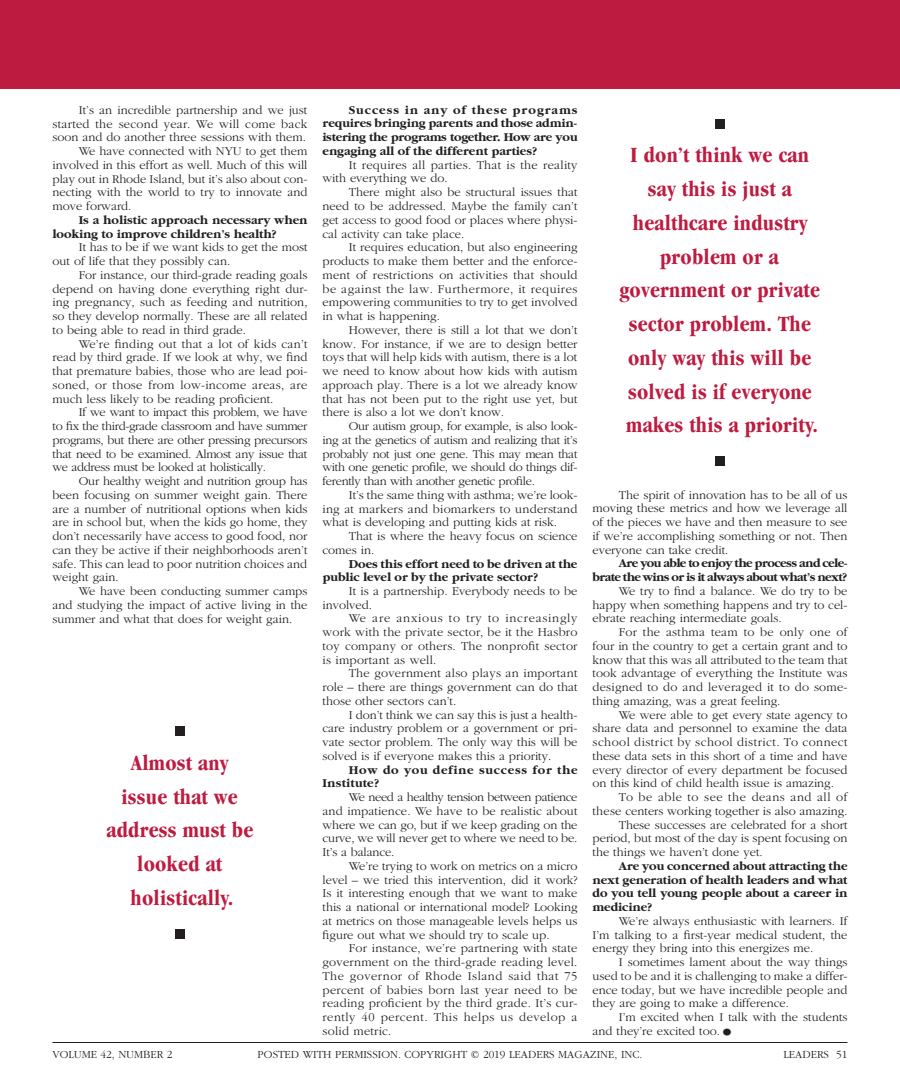
<style>
.page{position:relative;width:900px;height:1080px;background:#fff}
.page>*{position:absolute;margin:0;border:0;box-sizing:border-box;transform-origin:0 0}
.t1{font:700 condensed 22.5px/33.8px "Garamond";letter-spacing:.01em;color:#be1b40;text-align:center}
.t2{font:300 12.5px/13.8px "Garamond";color:#231f20;text-align:justify}
.t3{font:700 12.5px/13.8px "Garamond";color:#231f20}
.t4{font:300 12.5px/13.8px "Garamond";letter-spacing:.02em;color:#231f20}
.t5{font:700 12.5px/13.8px "Garamond";letter-spacing:-.04em;color:#231f20;text-align:right}
.t6{font:700 12.5px/13.8px "Garamond";letter-spacing:.06em;color:#231f20}
.t7{font:300 12.5px "Garamond";letter-spacing:.04em;color:#231f20}
.t8{font:300 11.25px "Garamond";color:#231f20}
.s1{font-size:22.5px}
</style>
<div class="page">
<div style="left:0;top:0;width:900px;height:89px;background:#be1b40"></div>
<div style="left:715px;top:119px;width:10px;height:10px;background:#231f20"></div>
<div style="left:715px;top:456px;width:10px;height:10px;background:#231f20"></div>
<div style="left:175px;top:726px;width:10px;height:10px;background:#231f20"></div>
<div style="left:175px;top:929px;width:10px;height:10px;background:#231f20"></div>
<hr style="left:52px;top:1042px;width:796px;height:1px;background:#231f20">
<p class="t2" style="left:79px;top:103px;width:230px">It’s an incredible partnership and we just</p>
<p class="t4" style="left:52px;top:117px;width:257px">started the second year. We will come back</p>
<p class="t2" style="left:52px;top:131px;width:255px">soon and do another three sessions with them.</p>
<p class="t2" style="left:79px;top:144px;width:230px">We have connected with NYU to get them</p>
<p class="t2" style="left:52px;top:158px;width:257px">involved in this effort as well. Much of this will</p>
<p class="t2" style="left:52px;top:172px;width:256px">play out in Rhode Island, but it’s also about con-</p>
<p class="t2" style="left:52px;top:186px;width:257px">necting with the world to try to innovate and</p>
<p class="t2" style="left:52px;top:199px;width:80px">move forward.</p>
<p class="t3" style="left:52px;top:213px;width:257px;text-indent:26px">Is a holistic approach necessary when looking to improve children’s health?</p>
<p class="t2" style="left:52px;top:241px;width:256px;text-indent:26px">It has to be if we want kids to get the most out of life that they possibly can.</p>
<p class="t2" style="left:52px;top:268px;width:257px;text-indent:26px">For instance, our third-grade reading goals depend on having done everything right dur&shy;ing pregnancy, such as feeding and nutrition, so they develop normally. These are all related to being able to read in third grade.</p>
<p class="t2" style="left:52px;top:337px;width:257px;text-indent:26px">We’re finding out that a lot of kids can’t read by third grade. If we look at why, we find that premature babies, those who are lead poi&shy;soned, or those from low-income areas, are much less likely to be reading proficient.</p>
<p class="t2" style="left:52px;top:406px;width:257px;text-indent:26px">If we want to impact this problem, we have to fix the third-grade classroom and have summer programs, but there are other pressing precursors that need to be examined. Almost any issue that we address must be looked at holistically.</p>
<p class="t2" style="left:52px;top:474px;width:257px;text-indent:26px">Our healthy weight and nutrition group has been focusing on summer weight gain. There are a number of nutritional options when kids are in school but, when the kids go home, they don’t necessarily have access to good food, nor can they be active if their neighborhoods aren’t safe. This can lead to poor nutrition choices and weight gain.</p>
<p class="t2" style="left:52px;top:584px;width:256px;text-indent:26px">We have been conducting summer camps and studying the impact of active living in the summer and what that does for weight gain.</p>
<h1 class="t1" style="left:107px;top:746px;width:148px">Almost any issue that we address must be looked at holistically.</h1>
<p class="t3" style="left:322px;top:103px;width:257px;text-align:justify;text-indent:26px">Success in any of these programs requires bringing parents and those admin&shy;istering the programs together. How are you engaging all of the different parties?</p>
<p class="t4" style="left:322px;top:158px;width:257px;text-indent:26px">It requires all parties. That is the reality with everything we do.</p>
<p class="t2" style="left:322px;top:186px;width:257px;text-indent:26px">There might also be structural issues that need to be addressed. Maybe the family can’t get access to good food or places where physi&shy;cal activity can take place.</p>
<p class="t2" style="left:322px;top:241px;width:257px;text-indent:26px">It requires education, but also engineering products to make them better and the enforce&shy;ment of restrictions on activities that should be against the law. Furthermore, it requires empowering communities to try to get involved in what is happening.</p>
<p class="t2" style="left:322px;top:323px;width:257px;text-indent:26px">However, there is still a lot that we don’t know. For instance, if we are to design better toys that will help kids with autism, there is a lot we need to know about how kids with autism approach play. There is a lot we already know that has not been put to the right use yet, but there is also a lot we don’t know.</p>
<p class="t2" style="left:322px;top:419px;width:257px;text-indent:26px">Our autism group, for example, is also look&shy;ing at the genetics of autism and realizing that it’s probably not just one gene. This may mean that with one genetic profile, we should do things dif&shy;ferently than with another genetic profile.</p>
<p class="t2" style="left:322px;top:488px;width:257px;text-indent:26px">It’s the same thing with asthma; we’re look&shy;ing at markers and biomarkers to understand what is developing and putting kids at risk.</p>
<p class="t2" style="left:322px;top:529px;width:256px;text-indent:26px">That is where the heavy focus on science comes in.</p>
<p class="t3" style="left:322px;top:557px;width:256px;text-indent:26px">Does this effort need to be driven at the public level or by the private sector?</p>
<p class="t2" style="left:322px;top:584px;width:257px;text-indent:26px">It is a partnership. Everybody needs to be involved.</p>
<p class="t2" style="left:322px;top:612px;width:257px;text-indent:26px">We are anxious to try to increasingly work with the private sector, be it the Hasbro toy company or others. The nonprofit sector is important as well.</p>
<p class="t2" style="left:322px;top:667px;width:257px;text-indent:26px">The government also plays an important role – there are things government can do that those other sectors can’t.</p>
<p class="t2" style="left:322px;top:708px;width:256px;text-indent:26px">I don’t think we can say this is just a health&shy;care industry problem or a government or pri&shy;vate sector problem. The only way this will be solved is if everyone makes this a priority.</p>
<p class="t6" style="left:322px;top:763px;width:257px;text-indent:26px">How do you define success for the<br>Institute?</p>
<p class="t2" style="left:322px;top:791px;width:257px;text-indent:26px">We need a healthy tension between patience and impatience. We have to be realistic about where we can go, but if we keep grading on the curve, we will never get to where we need to be.<br>It’s a balance.</p>
<p class="t2" style="left:322px;top:859px;width:257px;text-indent:26px">We’re trying to work on metrics on a micro level – we tried this intervention, did it work?<br>Is it interesting enough that we want to make this a national or international model? Looking at metrics on those manageable levels helps us figure out what we should try to scale up.</p>
<p class="t2" style="left:322px;top:942px;width:257px;text-indent:26px">For instance, we’re partnering with state government on the third-grade reading level.<br>The governor of Rhode Island said that 75 percent of babies born last year need to be reading proficient by the third grade. It’s cur&shy;rently 40 percent. This helps us develop a solid metric.</p>
<h1 class="t1" style="left:619px;top:138px;width:202px">I don’t think we can say this is just a healthcare industry problem or a government or private sector problem. The only way this will be solved is if everyone makes this a priority.</h1>
<p class="t2" style="left:593px;top:488px;width:257px;text-indent:26px">The spirit of innovation has to be all of us moving these metrics and how we leverage all of the pieces we have and then measure to see if we’re accomplishing something or not. Then everyone can take credit.</p>
<p class="t5" style="left:593px;top:557px;width:257px">Are you able to enjoy the process and cele&shy;brate the wins or is it always about what’s next?</p>
<p class="t2" style="left:593px;top:584px;width:256px;text-indent:26px">We try to find a balance. We do try to be happy when something happens and try to cel&shy;ebrate reaching intermediate goals.</p>
<p class="t2" style="left:593px;top:626px;width:257px;text-indent:26px">For the asthma team to be only one of four in the country to get a certain grant and to know that this was all attributed to the team that took advantage of everything the Institute was designed to do and leveraged it to do some&shy;thing amazing, was a great feeling.</p>
<p class="t2" style="left:593px;top:708px;width:257px;text-indent:26px">We were able to get every state agency to share data and personnel to examine the data school district by school district. To connect these data sets in this short of a time and have every director of every department be focused on this kind of child health issue is amazing.</p>
<p class="t7" style="left:619px;top:791px;width:230px">To be able to see the deans and all of</p>
<p class="t2" style="left:593px;top:804px;width:257px">these centers working together is also amazing.</p>
<p class="t2" style="left:619px;top:818px;width:230px">These successes are celebrated for a short</p>
<p class="t2" style="left:593px;top:832px;width:256px">period, but most of the day is spent focusing on</p>
<p class="t2" style="left:593px;top:846px;width:172px">the things we haven’t done yet.</p>
<p class="t3" style="left:593px;top:859px;width:257px;text-align:justify;text-indent:26px">Are you concerned about attracting the next generation of health leaders and what do you tell young people about a career in medicine?</p>
<p class="t2" style="left:593px;top:914px;width:257px;text-indent:26px">We’re always enthusiastic with learners. If I’m talking to a first-year medical student, the energy they bring into this energizes me.</p>
<p class="t2" style="left:593px;top:956px;width:257px;text-indent:26px">I sometimes lament about the way things used to be and it is challenging to make a differ&shy;ence today, but we have incredible people and they are going to make a difference.</p>
<p class="t2" style="left:593px;top:1011px;width:257px;text-indent:26px">I’m excited when I talk with the students and they’re excited too.<span class="s1">•</span></p>
<p class="t8" style="left:52px;top:1048px;width:121px">VOLUME 42, NUMBER 2</p>
<p class="t8" style="left:258px;top:1048px;width:386px">POSTED WITH PERMISSION. COPYRIGHT © 2019 LEADERS MAGAZINE, INC.</p>
<p class="t8" style="left:784px;top:1048px;width:65px">LEADERS 51</p>
</div>
